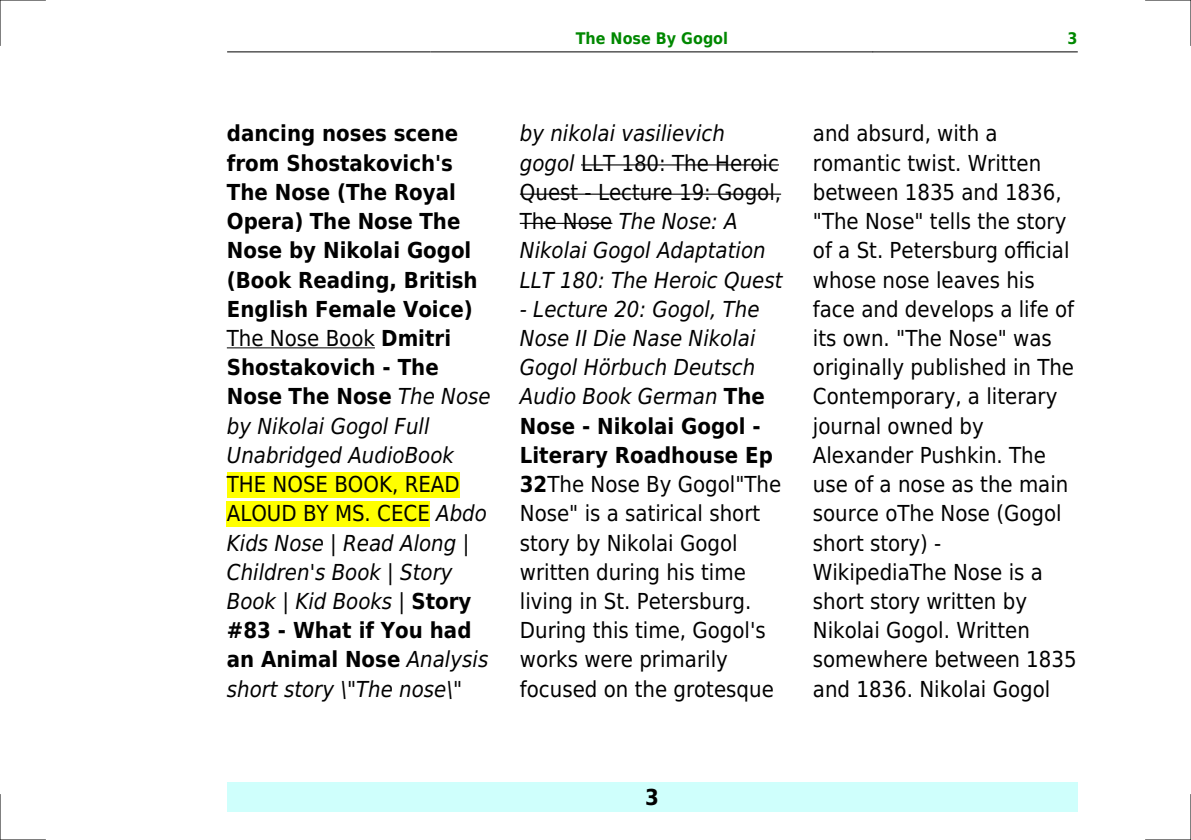
<style>
.page{position:relative;width:1191px;height:840px;background:#fff}
.page>*{position:absolute;margin:0;border:0;box-sizing:border-box;transform-origin:0 0}
.t1{font:22px/29.2px "DejaVu Sans Condensed";color:#000}
.t2{font:italic 22px/29.2px "DejaVu Sans Condensed";color:#000}
.t3{font:700 22px/29.2px "DejaVu Sans Condensed";color:#000}
.t4{font:700 16px "DejaVu Sans Condensed";color:#080}
.s1{font-weight:400}
.s2{font-weight:400;font-style:italic}
.s3{font-style:normal}
.s4{font-weight:700;font-style:normal}
.s5{font-style:italic}
.s6{font-weight:700}
</style>
<div class="page">
<hr style="left:227px;top:51px;width:204px;height:1px;background:#000">
<hr style="left:431px;top:51px;width:441px;height:1px;background:#000">
<hr style="left:873px;top:51px;width:204px;height:1px;background:#000">
<div style="left:227px;top:782px;width:850px;height:29px;background:#cffffc"></div>
<hr style="left:227px;top:347px;width:148px;height:1px;background:#000">
<div style="left:227px;top:471px;width:233px;height:26px;background:#ff0"></div>
<div style="left:227px;top:500px;width:203px;height:26px;background:#ff0"></div>
<hr style="left:581px;top:164px;width:198px;height:1px;background:#000">
<hr style="left:520px;top:193px;width:261px;height:2px;background:#000">
<hr style="left:520px;top:223px;width:92px;height:1px;background:#000">
<hr style="left:0;top:0;width:45px;height:1px;background:#000">
<hr style="left:1145px;top:0;width:46px;height:1px;background:#000">
<hr style="left:0;top:839px;width:45px;height:1px;background:#000">
<hr style="left:1145px;top:839px;width:46px;height:1px;background:#000">
<hr style="left:0;top:0;width:1px;height:45px;background:#000">
<hr style="left:0;top:794px;width:1px;height:45px;background:#000">
<hr style="left:1190px;top:0;width:1px;height:45px;background:#000">
<hr style="left:1190px;top:794px;width:1px;height:45px;background:#000">
<p class="t4" style="left:576px;top:29px;width:154px">The Nose By Gogol</p>
<p class="t4" style="left:1067px;top:29px;width:12px">3</p>
<p class="t3" style="left:227px;top:119px;width:265px">dancing noses scene from Shostakovich's<br>The Nose (The Royal<br>Opera) The Nose The<br>Nose by Nikolai Gogol (Book Reading, British<br>English Female Voice)<br><span class="s1">The Nose Book</span> Dmitri<br>Shostakovich - The<br>Nose The Nose <span class="s2">The Nose by Nikolai Gogol Full<br>Unabridged AudioBook</span></p>
<p class="t2" style="left:227px;top:469px;width:263px"><span class="s3">THE NOSE BOOK, READ<br>ALOUD BY MS. CECE</span> Abdo<br>Kids Nose | Read Along |<br>Children's Book | Story<br>Book | Kid Books | <span class="s4">Story #83 - What if You had an Animal Nose</span> Analysis short story \"The nose\"</p>
<p class="t2" style="left:520px;top:119px;width:264px">by nikolai vasilievich gogol <span class="s3">LLT 180: The Heroic<br>Quest - Lecture 19: Gogol,<br>The Nose</span> The Nose: A<br>Nikolai Gogol Adaptation<br>LLT 180: The Heroic Quest</p>
<p class="t1" style="left:520px;top:294px;width:263px"><span class="s5">- Lecture 20: Gogol, The<br>Nose II Die Nase Nikolai<br>Gogol Hörbuch Deutsch<br>Audio Book German</span> <span class="s6">The<br>Nose - Nikolai Gogol -<br>Literary Roadhouse Ep<br>32</span>The Nose By Gogol"The<br>Nose" is a satirical short story by Nikolai Gogol written during his time living in St. Petersburg.<br>During this time, Gogol's works were primarily focused on the grotesque</p>
<p class="t1" style="left:813px;top:119px;width:265px">and absurd, with a romantic twist. Written between 1835 and 1836, "The Nose" tells the story of a St. Petersburg official whose nose leaves his face and develops a life of its own. "The Nose" was originally published in The<br>Contemporary, a literary journal owned by<br>Alexander Pushkin. The use of a nose as the main source oThe Nose (Gogol short story) -<br>WikipediaThe Nose is a short story written by<br>Nikolai Gogol. Written somewhere between 1835 and 1836. Nikolai Gogol</p>
<p class="t3" style="left:645px;top:782px;width:15px">3</p>
</div>
